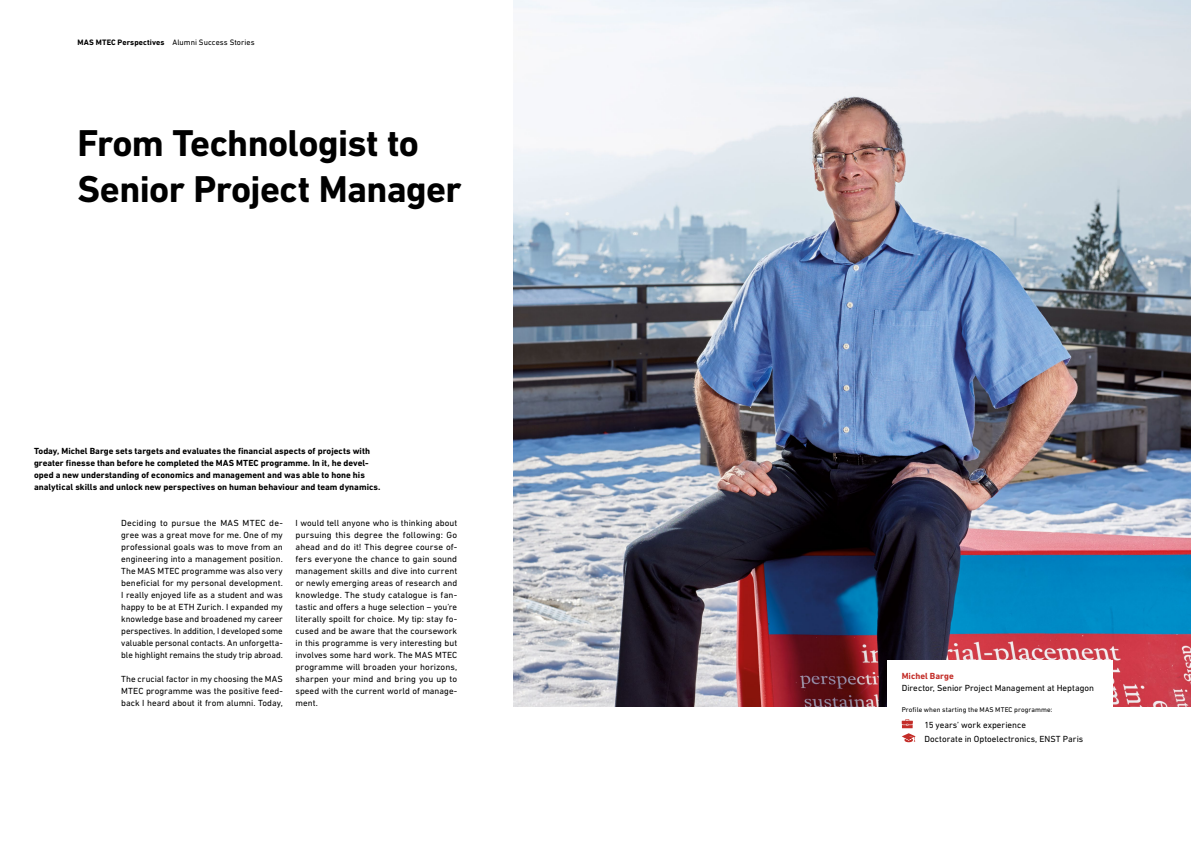
<style>
.page{position:relative;width:1191px;height:842px;background:#fff}
.page>*{position:absolute;margin:0;border:0;box-sizing:border-box;transform-origin:0 0}
.t1{font:700 38px/45.6px "DIN Next W1 G";letter-spacing:-.015em;color:#000}
.t2{font:9px/12px "DIN Next W1 G";color:#000;text-align:justify}
.t3{font:700 9px/12px "DIN Next W1 G";letter-spacing:.005em;color:#000}
.t4{font:700 9px "DIN Next W1 G";letter-spacing:.005em;color:#c32d28}
.t5{font:8px "DIN Next W1 G";letter-spacing:.005em;color:#000}
.t6{font:7px "DIN Next W1 G";letter-spacing:.015em;color:#000}
.s1{font-weight:700}
</style>
<div class="page">
<img style="left:513px;top:0;width:678px;height:706px">
<div style="left:887px;top:660px;width:226px;height:94px;background:#fff"></div>
<svg style="left:901px;top:719px;width:14px;height:23px"></svg>
<p class="t5" style="left:78px;top:38px;width:178px"><span class="s1">MAS MTEC Perspectives</span> Alumni Success Stories</p>
<h1 class="t1" style="left:78px;top:120px;width:386px">From Technologist to<br>Senior Project Manager</h1>
<p class="t3" style="left:34px;top:445px;width:348px">Today, Michel Barge sets targets and evaluates the financial aspects of projects with greater finesse than before he completed the MAS MTEC programme. In it, he devel&shy;oped a new understanding of economics and management and was able to hone his analytical skills and unlock new perspectives on human behaviour and team dynamics.</p>
<p class="t2" style="left:121px;top:517px;width:163px">Deciding to pursue the MAS MTEC de&shy;gree was a great move for me. One of my professional goals was to move from an engineering into a management position.<br>The MAS MTEC programme was also very beneficial for my personal development.<br>I really enjoyed life as a student and was happy to be at ETH Zurich. I expanded my knowledge base and broadened my career perspectives. In addition, I developed some valuable personal contacts. An unforgetta&shy;ble highlight remains the study trip abroad.</p>
<p class="t2" style="left:121px;top:673px;width:163px">The crucial factor in my choosing the MAS MTEC programme was the positive feed&shy;back I heard about it from alumni. Today,</p>
<p class="t2" style="left:296px;top:517px;width:163px">I would tell anyone who is thinking about pursuing this degree the following: Go ahead and do it! This degree course of&shy;fers everyone the chance to gain sound management skills and dive into current or newly emerging areas of research and knowledge. The study catalogue is fan&shy;tastic and offers a huge selection – you’re literally spoilt for choice. My tip: stay fo&shy;cused and be aware that the coursework in this programme is very interesting but involves some hard work. The MAS MTEC programme will broaden your horizons, sharpen your mind and bring you up to speed with the current world of manage&shy;ment.</p>
<p class="t4" style="left:901px;top:671px;width:54px">Michel Barge</p>
<p class="t2" style="left:901px;top:682px;width:194px">Director, Senior Project Management at Heptagon</p>
<p class="t6" style="left:901px;top:706px;width:152px">Profile when starting the MAS MTEC programme:</p>
<p class="t2" style="left:924px;top:718px;width:160px;line-height:14px">15 years’ work experience<br>Doctorate in Optoelectronics, ENST Paris</p>
</div>
